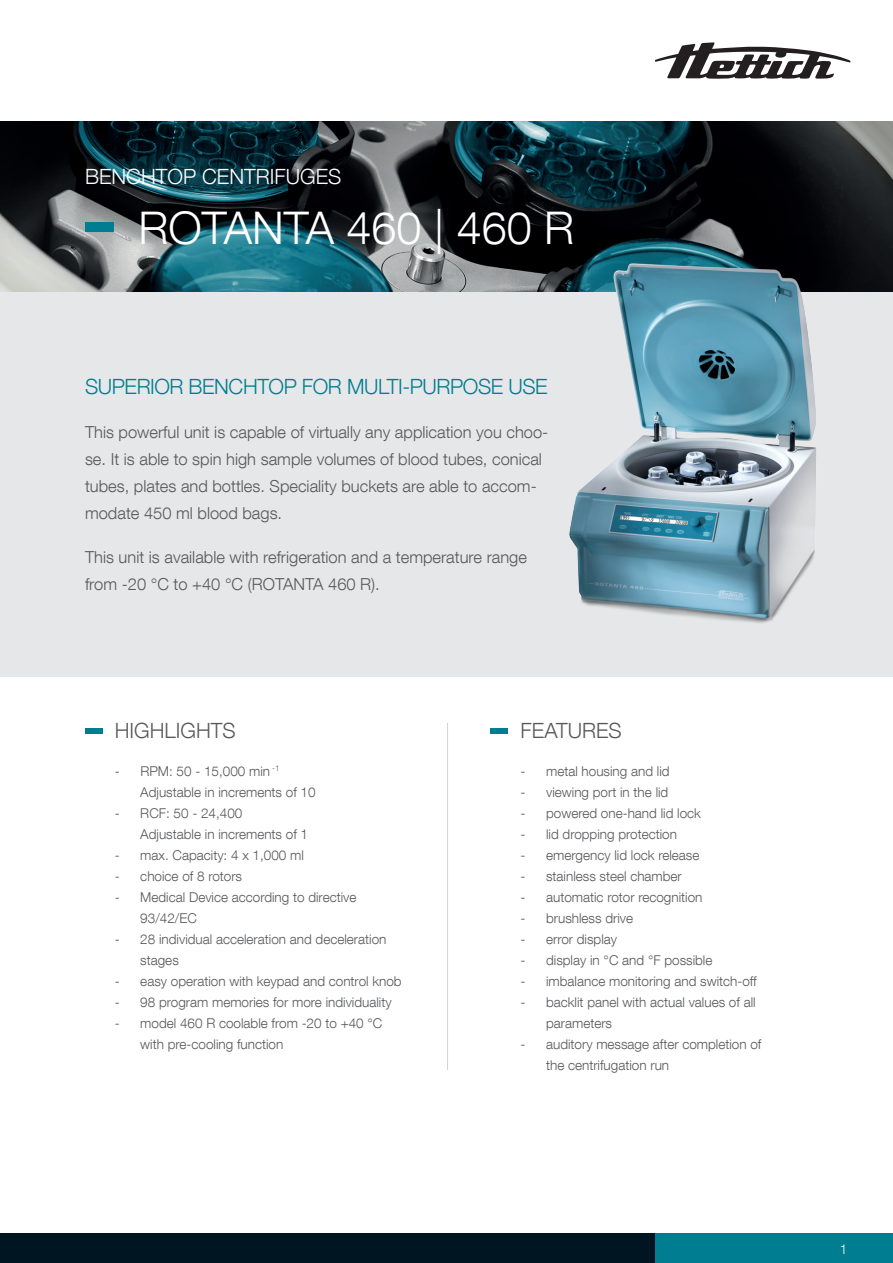
<style>
.page{position:relative;width:893px;height:1263px;background:#fff}
.page>*{position:absolute;margin:0;border:0;box-sizing:border-box;transform-origin:0 0}
.t1{font:300 45px "Helvetica Neue LT Com";color:#fff}
.t2{font:300 21px "Helvetica Neue LT Com";letter-spacing:-.02em;color:#007d90}
.t3{font:300 21px "Helvetica Neue LT Com";color:#fff}
.t4{font:300 21px "Helvetica Neue LT Com";color:#57585a}
.t5{font:300 16.5px/27px "Helvetica Neue LT Com";color:#57585a}
.t6{font:300 13.5px/21px "Helvetica Neue LT Com";color:#57585a}
.t7{font:300 13.5px "Helvetica Neue LT Com";color:#fff}
</style>
<div class="page">
<div style="left:655px;top:1233px;width:238px;height:30px;background:#007d90"></div>
<div style="left:0;top:1233px;width:655px;height:30px;background:#001522"></div>
<svg style="left:655px;top:42px;width:195px;height:37px"></svg>
<div style="left:0;top:291px;width:893px;height:386px;background:#e6e7e9"></div>
<div style="left:0;top:119px;width:893px;height:173px;background:#d1d2d4;opacity:.75"></div>
<div style="left:85px;top:223px;width:28px;height:9px;background:#007d90"></div>
<div style="left:85px;top:728px;width:17px;height:5px;background:#007d90"></div>
<div style="left:491px;top:728px;width:17px;height:5px;background:#007d90"></div>
<hr style="left:447px;top:723px;width:1px;height:347px;background:#d1d2d4">
<img style="left:525px;top:231px;width:331px;height:392px">
<h2 class="t3" style="left:85px;top:163px;width:258px">BENCHTOP CENTRIFUGES</h2>
<h1 class="t1" style="left:138px;top:200px;width:437px">ROTANTA 460 | 460 R</h1>
<h2 class="t2" style="left:85px;top:373px;width:464px">SUPERIOR BENCHTOP FOR MULTI-PURPOSE USE</h2>
<p class="t5" style="left:85px;top:418px;width:465px">This powerful unit is capable of virtually any application you choo&shy;se. It is able to spin high sample volumes of blood tubes, conical tubes, plates and bottles. Speciality buckets are able to accom&shy;modate 450 ml blood bags.</p>
<p class="t5" style="left:85px;top:543px;width:443px">This unit is available with refrigeration and a temperature range from -20 °C to +40 °C (ROTANTA 460 R).</p>
<h2 class="t4" style="left:115px;top:718px;width:122px">HIGHLIGHTS</h2>
<p class="t6" style="left:140px;top:760px;width:177px;text-indent:-26px">- RPM: 50 - 15,000 min <sup>-1<br></sup>Adjustable in increments of 10</p>
<p class="t6" style="left:140px;top:802px;width:169px;text-indent:-26px">- RCF: 50 - 24,400<br>Adjustable in increments of 1</p>
<p class="t6" style="left:115px;top:844px;width:191px">- max. Capacity: 4 x 1,000 ml</p>
<p class="t6" style="left:115px;top:865px;width:129px">- choice of 8 rotors</p>
<p class="t6" style="left:140px;top:886px;width:218px;text-indent:-26px">- Medical Device according to directive<br>93/42/EC</p>
<p class="t6" style="left:140px;top:928px;width:248px;text-indent:-26px">- 28 individual acceleration and deceleration stages</p>
<p class="t6" style="left:115px;top:970px;width:288px">- easy operation with keypad and control knob</p>
<p class="t6" style="left:115px;top:991px;width:278px">- 98 program memories for more individuality</p>
<p class="t6" style="left:140px;top:1012px;width:244px;text-indent:-26px">- model 460 R coolable from -20 to +40 °C with pre-cooling function</p>
<h2 class="t4" style="left:521px;top:718px;width:103px">FEATURES</h2>
<p class="t6" style="left:521px;top:760px;width:151px">- metal housing and lid</p>
<p class="t6" style="left:521px;top:781px;width:149px">- viewing port in the lid</p>
<p class="t6" style="left:521px;top:802px;width:182px">- powered one-hand lid lock</p>
<p class="t6" style="left:521px;top:823px;width:158px">- lid dropping protection</p>
<p class="t6" style="left:521px;top:844px;width:180px">- emergency lid lock release</p>
<p class="t6" style="left:521px;top:865px;width:163px">- stainless steel chamber</p>
<p class="t6" style="left:521px;top:886px;width:183px">- automatic rotor recognition</p>
<p class="t6" style="left:521px;top:907px;width:114px">- brushless drive</p>
<p class="t6" style="left:521px;top:928px;width:98px">- error display</p>
<p class="t6" style="left:521px;top:949px;width:193px">- display in °C and °F possible</p>
<p class="t6" style="left:521px;top:970px;width:238px">- imbalance monitoring and switch-off</p>
<p class="t6" style="left:546px;top:991px;width:211px;text-indent:-26px">- backlit panel with actual values of all parameters</p>
<p class="t6" style="left:546px;top:1033px;width:217px;text-indent:-26px">- auditory message after completion of the centrifugation run</p>
<p class="t7" style="left:840px;top:1240px;width:9px">1</p>
</div>
